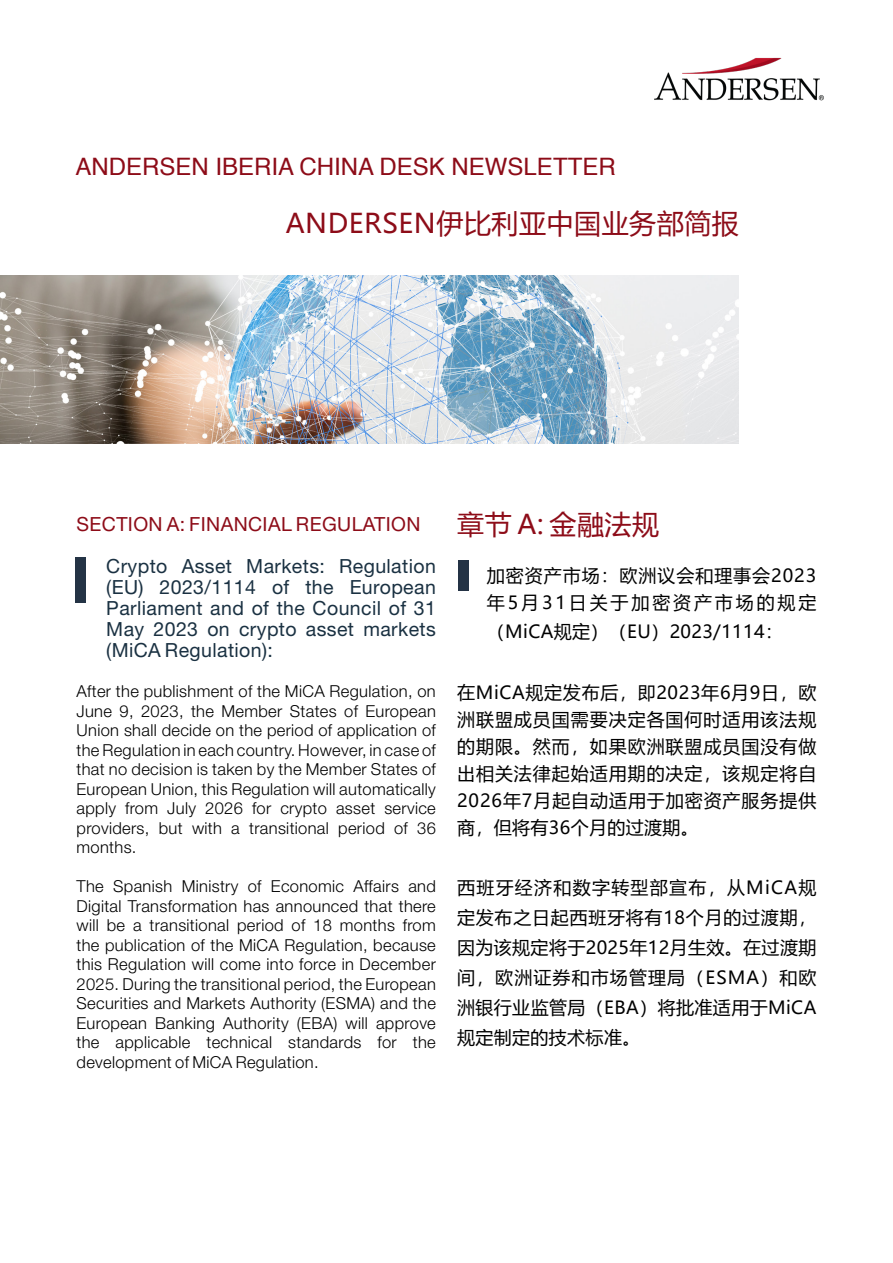
<style>
.page{position:relative;width:893px;height:1263px;background:#fff}
.page>*{position:absolute;margin:0;border:0;box-sizing:border-box;transform-origin:0 0}
.Estilo_de_párrafo_1{font:27px "Microsoft Ya Hei UI";letter-spacing:.02em;color:#8d0c18}
.Titular{font:24px "Helvetica";color:#8d0c18}
.Estilo_de_párrafo_1-2{font:19.5px/21px "Helvetica Neue LT Pro";letter-spacing:.02em;color:#1a3142;text-align:justify}
.Estilo_de_párrafo_1-3{font:19.5px "Helvetica Neue LT Pro";letter-spacing:.02em;color:#8d0c18}
.Estilo_de_párrafo_1-4{font:18px/27px "Microsoft Ya Hei UI";letter-spacing:.05em;color:#000;text-align:justify}
.Estilo_de_párrafo_1-5{font:300 16.5px/19.5px "Helvetica Neue LT Pro";letter-spacing:.02em;color:#000;text-align:justify}
</style>
<div class="page">
<img style="left:654px;top:57px;width:170px;height:44px">
<img style="left:0;top:275px;width:739px;height:169px">
<div style="left:75px;top:557px;width:11px;height:46px;background:#243345"></div>
<div style="left:458px;top:560px;width:10px;height:30px;background:#243345"></div>
<p class="Titular" style="left:75px;top:148px;width:542px">ANDERSEN IBERIA CHINA DESK NEWSLETTER</p>
<p class="Estilo_de_párrafo_1" style="left:286px;top:205px;width:455px">ANDERSEN伊比利亚中国业务部简报</p>
<p class="Estilo_de_párrafo_1-3" style="left:77px;top:512px;width:345px">SECTION A: FINANCIAL REGULATION</p>
<p class="Estilo_de_párrafo_1-2" style="left:106px;top:555px;width:331px">Crypto Asset Markets: Regulation (EU) 2023/1114 of the European Parliament and of the Council of 31<br>May 2023 on crypto asset markets (MiCA Regulation):</p>
<p class="Estilo_de_párrafo_1-5" style="left:77px;top:681px;width:361px">After the publishment of the MiCA Regulation, on June 9, 2023, the Member States of European Union shall decide on the period of application of the Regulation in each country. However, in case of that no decision is taken by the Member States of European Union, this Regulation will automatically apply from July 2026 for crypto asset service providers, but with a transitional period of 36 months.</p>
<p class="Estilo_de_párrafo_1-5" style="left:77px;top:876px;width:361px">The Spanish Ministry of Economic Affairs and Digital Transformation has announced that there will be a transitional period of 18 months from the publication of the MiCA Regulation, because this Regulation will come into force in December 2025. During the transitional period, the European Securities and Markets Authority (ESMA) and the European Banking Authority (EBA) will approve the applicable technical standards for the development of MiCA Regulation.</p>
<p class="Estilo_de_párrafo_1" style="left:457px;top:506px;width:203px">章节 A: 金融法规</p>
<p class="Estilo_de_párrafo_1-4" style="left:487px;top:561px;width:331px;line-height:27.8px">加密资产市场：欧洲议会和理事会2023年5月31日关于加密资产市场的规定（MiCA规定）（EU）2023/1114：</p>
<p class="Estilo_de_párrafo_1-4" style="left:457px;top:678px;width:361px">在MiCA规定发布后，即2023年6月9日，欧洲联盟成员国需要决定各国何时适用该法规的期限。然而，如果欧洲联盟成员国没有做出相关法律起始适用期的决定，该规定将自2026年7月起自动适用于加密资产服务提供商，但将有36个月的过渡期。</p>
<p class="Estilo_de_párrafo_1-4" style="left:457px;top:872px;width:361px;line-height:30px">西班牙经济和数字转型部宣布，从MiCA规定发布之日起西班牙将有18个月的过渡期，因为该规定将于2025年12月生效。在过渡期间，欧洲证券和市场管理局（ESMA）和欧洲银行业监管局（EBA）将批准适用于MiCA规定制定的技术标准。</p>
</div>
